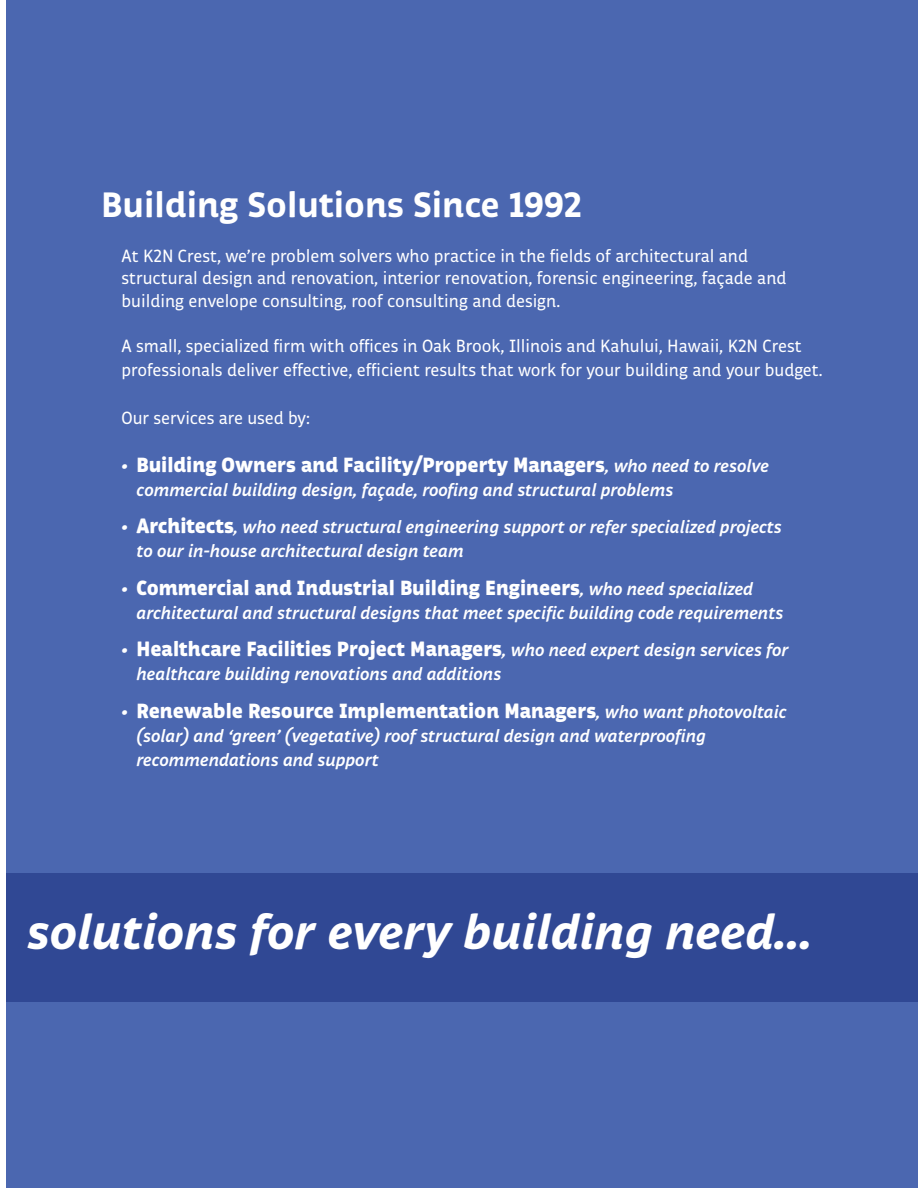
<style>
.page{position:relative;width:918px;height:1188px;background:#fff}
.page>*{position:absolute;margin:0;border:0;box-sizing:border-box;transform-origin:0 0}
.t1{font:italic 800 49.5px "Respublika FY";color:#fff}
.t2{font:800 36px "Respublika FY";color:#fff}
.t3{font:900 21px "Respublika FY";color:#fff}
.t4{font:18px/22.5px "Respublika FY";color:#fff}
.t5{font:italic 700 18px/24px "Respublika FY";color:#fff}
.s1{font-weight:700;font-style:italic;font-size:18px}
.s2{font-weight:900;font-style:normal;font-size:21px}
</style>
<div class="page">
<div style="left:7px;top:0;width:911px;height:1188px;background:#4b67b0"></div>
<div style="left:7px;top:873px;width:911px;height:128px;background:#304894"></div>
<h2 class="t2" style="left:101px;top:182px;width:482px">Building Solutions Since 1992</h2>
<p class="t4" style="left:122px;top:245px;width:667px">At K2N Crest, we’re problem solvers who practice in the fields of architectural and structural design and renovation, interior renovation, forensic engineering, façade and building envelope consulting, roof consulting and design.</p>
<p class="t4" style="left:122px;top:334px;width:703px;line-height:24px">A small, specialized firm with offices in Oak Brook, Illinois and Kahului, Hawaii, K2N Crest professionals deliver effective, efficient results that work for your building and your budget.</p>
<p class="t4" style="left:122px;top:407px;width:190px">Our services are used by:</p>
<p class="t3" style="left:122px;top:451px;width:649px"><span class="s1">•</span> Building Owners and Facility/Property Managers<span class="s1">, who need to resolve</span></p>
<p class="t5" style="left:137px;top:478px;width:538px">commercial building design, façade, roofing and structural problems</p>
<p class="t5" style="left:137px;top:516px;width:647px;text-indent:-15px">• <span class="s2">Architects</span>, who need structural engineering support or refer specialized projects to our in-house architectural design team</p>
<p class="t3" style="left:122px;top:574px;width:633px"><span class="s1">•</span> Commercial and Industrial Building Engineers<span class="s1">, who need specialized</span></p>
<p class="t5" style="left:137px;top:601px;width:648px">architectural and structural designs that meet specific building code requirements</p>
<p class="t3" style="left:122px;top:635px;width:669px"><span class="s1">•</span> Healthcare Facilities Project Managers<span class="s1">, who need expert design services for</span></p>
<p class="t5" style="left:137px;top:663px;width:366px">healthcare building renovations and additions</p>
<p class="t3" style="left:122px;top:697px;width:667px"><span class="s1">•</span> Renewable Resource Implementation Managers<span class="s1">, who want photovoltaic</span></p>
<p class="t5" style="left:137px;top:724px;width:571px">(solar) and ‘green’ (vegetative) roof structural design and waterproofing recommendations and support</p>
<h1 class="t1" style="left:27px;top:901px;width:787px">solutions for every building need…</h1>
</div>
